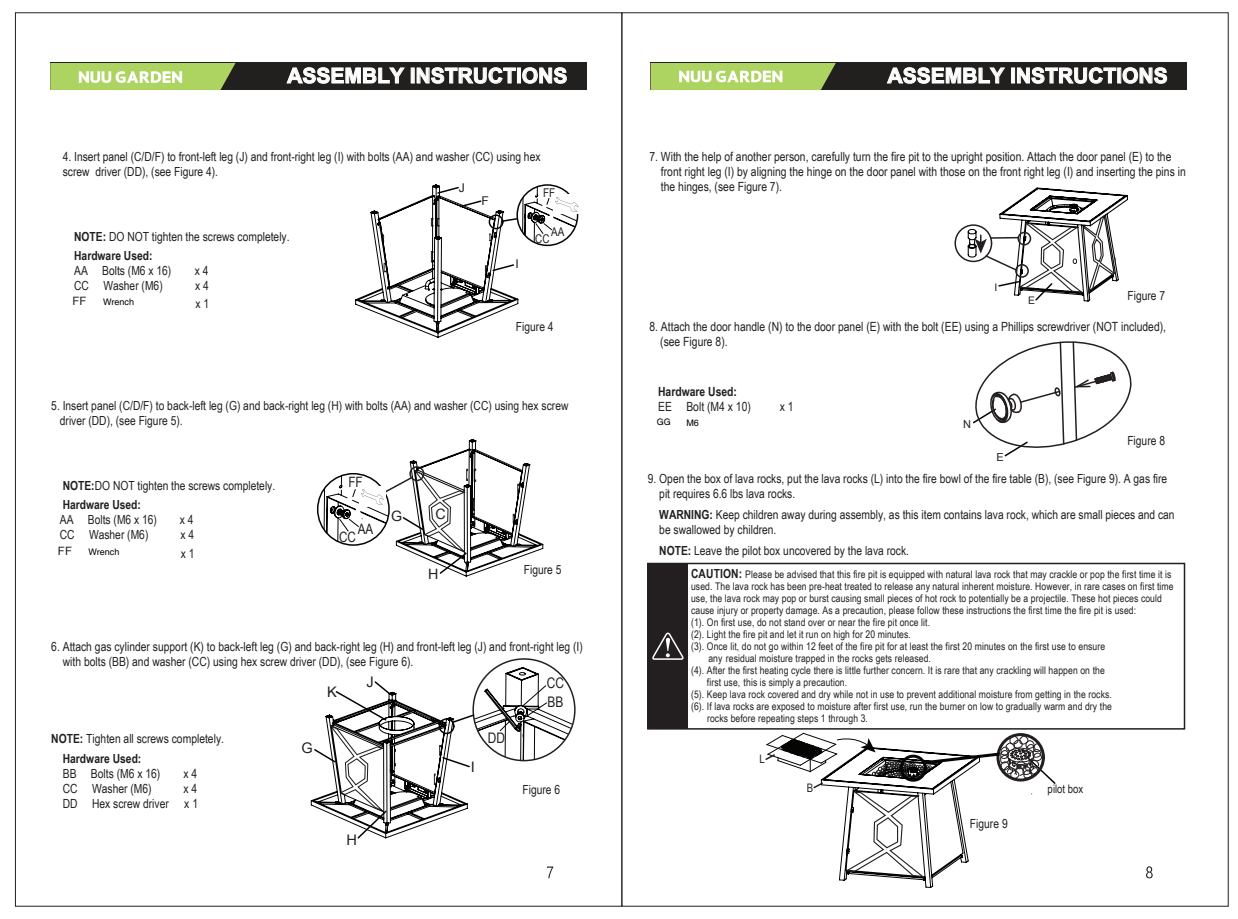
<style>
.page{position:relative;width:1238px;height:919px;background:#fff}
.page>*{position:absolute;margin:0;border:0;box-sizing:border-box;transform-origin:0 0}
.t1{font:700 21px "Arial";color:#fff}
.t2{font:14.55px "Arial Narrow";color:#231f20}
.t3{font:14.55px "Arial";color:#231f20}
.t4{font:14.25px "Arial Narrow";color:#231f20}
.t5{font:14.25px "Arial";color:#231f20}
.t6{font:12.6px/15.1px "Arial Narrow";color:#231f20}
.t7{font:700 12.6px "Arial Narrow";color:#231f20}
.t8{font:12.15px "Arial Narrow";color:#231f20}
.t9{font:12.15px "Arial";color:#231f20}
.t10{font:11.7px "Arial Narrow";color:#231f20}
.t11{font:11.55px "Arial";color:#231f20}
.t12{font:10.95px "Arial";color:#231f20}
.t13{font:10.5px "Arial Narrow";letter-spacing:.01em;color:#231f20}
.t14{font:10.35px "Arial";color:#231f20}
.t15{font:9px "Helvetica";color:#030303}
.s1{font-weight:700}
.s2{font-weight:700;font-size:12.6px}
</style>
<div class="page">
<div style="left:15px;top:13px;width:607px;height:893px;background:#fff;border:1px solid #231f20"></div>
<svg style="left:547px;top:866px;width:6px;height:12px"></svg>
<svg style="left:1146px;top:866px;width:6px;height:12px"></svg>
<div style="left:50px;top:63px;width:537px;height:27px;background:#21201e"></div>
<svg style="left:50px;top:63px;width:185px;height:27px;background:#b2d273"></svg>
<div style="left:650px;top:63px;width:537px;height:27px;background:#21201e"></div>
<svg style="left:650px;top:63px;width:185px;height:27px;background:#b2d273"></svg>
<svg style="left:287px;top:67px;width:117px;height:17px"></svg>
<svg style="left:417px;top:67px;width:99px;height:17px"></svg>
<div style="left:517px;top:68px;width:3px;height:15px;border:1px solid #fff"></div>
<svg style="left:522px;top:67px;width:44px;height:17px"></svg>
<svg style="left:886px;top:67px;width:118px;height:17px"></svg>
<div style="left:1011px;top:68px;width:3px;height:15px;border:1px solid #fff"></div>
<svg style="left:1017px;top:67px;width:99px;height:17px"></svg>
<svg style="left:1122px;top:67px;width:44px;height:17px"></svg>
<svg style="left:355px;top:184px;width:222px;height:154px"></svg>
<img style="left:554px;top:194px;width:25px;height:20px">
<div style="left:954px;top:224px;width:38px;height:38px;border:2px solid #231f20;border-radius:50%"></div>
<svg style="left:972px;top:341px;width:160px;height:116px"></svg>
<div style="left:647px;top:562px;width:538px;height:167px;border:2px solid #231f20"></div>
<div style="left:648px;top:563px;width:40px;height:165px;background:#231f20"></div>
<svg style="left:652px;top:632px;width:32px;height:28px"></svg>
<svg style="left:318px;top:439px;width:225px;height:138px"></svg>
<svg style="left:310px;top:666px;width:265px;height:173px"></svg>
<svg style="left:967px;top:187px;width:161px;height:115px"></svg>
<svg style="left:765px;top:732px;width:291px;height:156px"></svg>
<h1 class="t1" style="left:287px;top:62px;width:282px">ASSEMBLY INSTRUCTIONS</h1>
<h1 class="t1" style="left:887px;top:62px;width:282px">ASSEMBLY INSTRUCTIONS</h1>
<p class="t6" style="left:63px;top:149px;width:479px">4. Insert panel (C/D/F) to front-left leg (J) and front-right leg (I) with bolts (AA) and washer (CC) using hex screw driver (DD), (see Figure 4).</p>
<p class="t6" style="left:74px;top:226px;width:217px;line-height:19.4px"><span class="s1">NOTE:</span> DO NOT tighten the screws completely.<br><span class="s1">Hardware Used:</span></p>
<p class="t6" style="left:74px;top:262px;width:99px">AA Bolts (M6 x 16)</p>
<p class="t6" style="left:195px;top:262px;width:15px">x 4</p>
<p class="t6" style="left:74px;top:277px;width:90px">CC Washer (M6)</p>
<p class="t6" style="left:195px;top:277px;width:15px">x 4</p>
<p class="t11" style="left:73px;top:293px;width:16px">FF</p>
<p class="t15" style="left:103px;top:296px;width:33px">Wrench</p>
<p class="t6" style="left:195px;top:295px;width:15px">x 1</p>
<p class="t9" style="left:459px;top:180px;width:8px">J</p>
<p class="t9" style="left:481px;top:192px;width:9px">F</p>
<p class="t9" style="left:515px;top:256px;width:5px">I</p>
<p class="t8" style="left:543px;top:183px;width:14px">FF</p>
<p class="t8" style="left:551px;top:223px;width:15px">AA</p>
<p class="t8" style="left:535px;top:229px;width:16px">CC</p>
<p class="t6" style="left:516px;top:319px;width:39px">Figure 4</p>
<p class="t6" style="left:60px;top:397px;width:510px;text-indent:-9px">5. Insert panel (C/D/F) to back-left leg (G) and back-right leg (H) with bolts (AA) and washer (CC) using hex screw driver (DD), (see Figure 5).</p>
<p class="t6" style="left:63px;top:475px;width:214px;line-height:19.4px"><span class="s1">NOTE:</span>DO NOT tighten the screws completely.<br><span class="s1">Hardware Used:</span></p>
<p class="t6" style="left:60px;top:511px;width:99px">AA Bolts (M6 x 16)</p>
<p class="t6" style="left:180px;top:511px;width:15px">x 4</p>
<p class="t6" style="left:60px;top:526px;width:90px">CC Washer (M6)</p>
<p class="t6" style="left:180px;top:526px;width:15px">x 4</p>
<p class="t11" style="left:58px;top:543px;width:16px">FF</p>
<p class="t15" style="left:88px;top:546px;width:33px">Wrench</p>
<p class="t6" style="left:181px;top:545px;width:15px">x 1</p>
<p class="t4" style="left:348px;top:472px;width:16px">FF</p>
<p class="t4" style="left:358px;top:518px;width:17px">AA</p>
<p class="t4" style="left:339px;top:526px;width:18px">CC</p>
<p class="t5" style="left:391px;top:506px;width:13px">G</p>
<p class="t5" style="left:435px;top:504px;width:12px">C</p>
<p class="t5" style="left:428px;top:564px;width:12px">H</p>
<p class="t6" style="left:524px;top:561px;width:39px">Figure 5</p>
<p class="t6" style="left:63px;top:638px;width:521px;text-indent:-11px">6. Attach gas cylinder support (K) to back-left leg (G) and back-right leg (H) and front-left leg (J) and front-right leg (I) with bolts (BB) and washer (CC) using hex screw driver (DD), (see Figure 6).</p>
<p class="t6" style="left:63px;top:728px;width:163px;line-height:19.4px;text-indent:-11px"><span class="s1">NOTE:</span> Tighten all screws completely.<br><span class="s1">Hardware Used:</span></p>
<p class="t6" style="left:63px;top:765px;width:99px">BB Bolts (M6 x 16)</p>
<p class="t6" style="left:184px;top:765px;width:15px">x 4</p>
<p class="t6" style="left:63px;top:780px;width:90px">CC Washer (M6)</p>
<p class="t6" style="left:63px;top:780px;width:137px;text-align:right">x 4<br>DD Hex screw driver x 1</p>
<p class="t3" style="left:327px;top:681px;width:11px">K</p>
<p class="t3" style="left:301px;top:738px;width:13px">G</p>
<p class="t3" style="left:366px;top:672px;width:9px">J</p>
<p class="t3" style="left:346px;top:830px;width:12px">H</p>
<p class="t3" style="left:470px;top:757px;width:6px">I</p>
<p class="t2" style="left:488px;top:727px;width:19px">DD</p>
<p class="t2" style="left:547px;top:672px;width:19px">CC</p>
<p class="t2" style="left:547px;top:691px;width:17px">BB</p>
<p class="t6" style="left:522px;top:781px;width:39px">Figure 6</p>
<p class="t6" style="left:661px;top:149px;width:526px;text-indent:-12px">7. With the help of another person, carefully turn the fire pit to the upright position. Attach the door panel (E) to the front right leg (I) by aligning the hinge on the door panel with those on the front right leg (I) and inserting the pins in the hinges, (see Figure 7).</p>
<p class="t14" style="left:994px;top:280px;width:4px">I</p>
<p class="t14" style="left:1028px;top:293px;width:8px">E</p>
<p class="t6" style="left:1127px;top:288px;width:39px">Figure 7</p>
<p class="t6" style="left:660px;top:319px;width:507px;text-indent:-11px">8. Attach the door handle (N) to the door panel (E) with the bolt (EE) using a Phillips screwdriver (NOT included), (see Figure 8).</p>
<p class="t7" style="left:658px;top:382px;width:80px">Hardware Used:</p>
<p class="t6" style="left:658px;top:399px;width:94px">EE Bolt (M4 x 10)</p>
<p class="t6" style="left:779px;top:399px;width:15px">x 1</p>
<p class="t15" style="left:656px;top:416px;width:16px">GG</p>
<p class="t15" style="left:686px;top:418px;width:14px">M6</p>
<p class="t12" style="left:963px;top:417px;width:9px">N</p>
<p class="t12" style="left:996px;top:450px;width:9px">E</p>
<p class="t6" style="left:1127px;top:432px;width:39px">Figure 8</p>
<p class="t6" style="left:659px;top:471px;width:509px;text-indent:-11px">9. Open the box of lava rocks, put the lava rocks (L) into the fire bowl of the fire table (B), (see Figure 9). A gas fire pit requires 6.6 lbs lava rocks.</p>
<p class="t6" style="left:659px;top:507px;width:517px"><span class="s1">WARNING:</span> Keep children away during assembly, as this item contains lava rock, which are small pieces and can be swallowed by children.</p>
<p class="t6" style="left:659px;top:542px;width:251px"><span class="s1">NOTE:</span> Leave the pilot box uncovered by the lava rock.</p>
<p class="t13" style="left:691px;top:566px;width:482px"><span class="s2">CAUTION:</span> Please be advised that this fire pit is equipped with natural lava rock that may crackle or pop the first time it is</p>
<p class="t13" style="left:691px;top:578px;width:484px">used. The lava rock has been pre-heat treated to release any natural inherent moisture. However, in rare cases on first time</p>
<p class="t13" style="left:691px;top:590px;width:472px">use, the lava rock may pop or burst causing small pieces of hot rock to potentially be a projectile. These hot pieces could</p>
<p class="t13" style="left:691px;top:602px;width:446px">cause injury or property damage. As a precaution, please follow these instructions the first time the fire pit is used:</p>
<p class="t13" style="left:691px;top:614px;width:240px">(1). On first use, do not stand over or near the fire pit once lit.</p>
<p class="t13" style="left:691px;top:626px;width:221px">(2). Light the fire pit and let it run on high for 20 minutes.</p>
<p class="t13" style="left:691px;top:638px;width:416px">(3). Once lit, do not go within 12 feet of the fire pit for at least the first 20 minutes on the first use to ensure</p>
<p class="t13" style="left:708px;top:650px;width:224px">any residual moisture trapped in the rocks gets released.</p>
<p class="t13" style="left:691px;top:662px;width:415px">(4). After the first heating cycle there is little further concern. It is rare that any crackling will happen on the</p>
<p class="t13" style="left:707px;top:674px;width:142px">first use, this is simply a precaution.</p>
<p class="t13" style="left:691px;top:686px;width:422px">(5). Keep lava rock covered and dry while not in use to prevent additional moisture from getting in the rocks.</p>
<p class="t13" style="left:691px;top:698px;width:422px">(6). If lava rocks are exposed to moisture after first use, run the burner on low to gradually warm and dry the</p>
<p class="t13" style="left:707px;top:710px;width:162px">rocks before repeating steps 1 through 3.</p>
<p class="t10" style="left:759px;top:750px;width:7px">L</p>
<p class="t10" style="left:806px;top:779px;width:8px">B</p>
<p class="t6" style="left:969px;top:815px;width:39px">Figure 9</p>
<p class="t10" style="left:1047px;top:780px;width:37px">pilot box</p>
</div>
